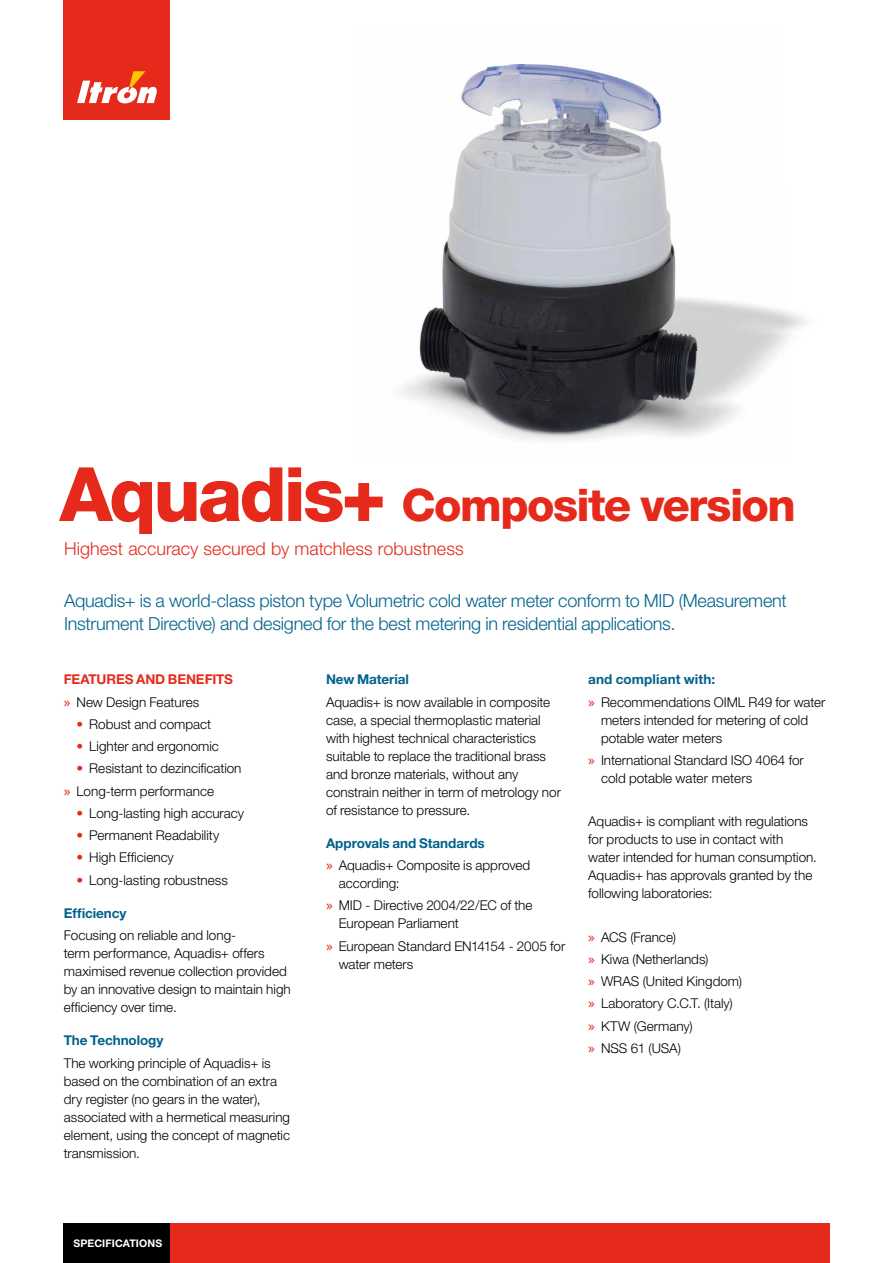
<style>
.page{position:relative;width:893px;height:1263px;background:#fff}
.page>*{position:absolute;margin:0;border:0;box-sizing:border-box;transform-origin:0 0}
.t1{font:800 45px "Helvetica Neue LT Std";letter-spacing:-.035em;color:#e52a1b}
.t2{font:300 18px/22.5px "Helvetica Neue LT Std";letter-spacing:-.015em;color:#00628b}
.t3{font:300 18px "Helvetica Neue LT Std";color:#e52a1b}
.t4{font:300 13.5px/18px "Helvetica Neue LT Std";color:#000}
.t5{font:700 13.5px/22.2px "Helvetica Neue LT Std";letter-spacing:-.01em;color:#e52a1b}
.t6{font:700 13.5px "Helvetica Neue LT Std";letter-spacing:-.005em;color:#00628b}
.t7{font:700 10.5px "Helvetica Neue LT Std";letter-spacing:.01em;color:#fff}
.s1{font-size:75px}
.s2{font-family:"Lucida Grande";font-weight:400}
.s3{font-weight:300;color:#000}
.s4{font-weight:700;color:#e52a1b}
.s5{font-family:"Lucida Grande";font-weight:400;color:#e52a1b}
.s6{font-weight:700;color:#00628b}
</style>
<div class="page">
<img style="left:401px;top:64px;width:406px;height:377px">
<div style="left:64px;top:0;width:106px;height:119px;background:#e52a1b"></div>
<svg style="left:77px;top:71px;width:80px;height:32px"></svg>
<div style="left:64px;top:1223px;width:106px;height:40px;background:#000"></div>
<div style="left:170px;top:1223px;width:659px;height:40px;background:#e52a1b"></div>
<h1 class="t1" style="left:60px;top:478px;width:738px"><span class="s1">Aquadis+</span> Composite version</h1>
<h2 class="t3" style="left:64px;top:538px;width:401px">Highest accuracy secured by matchless robustness</h2>
<h2 class="t2" style="left:64px;top:589px;width:724px">Aquadis+ is a world-class piston type Volumetric cold water meter conform to MID (Measurement<br>Instrument Directive) and designed for the best metering in residential applications.</h2>
<p class="t5" style="left:64px;top:668px;width:171px">FEATURES AND BENEFITS <span class="s2">»</span> <span class="s3">New Design Features</span></p>
<p class="t4" style="left:77px;top:715px;width:136px"><span class="s4">•</span> Robust and compact</p>
<p class="t4" style="left:77px;top:737px;width:144px"><span class="s4">•</span> Lighter and ergonomic</p>
<p class="t4" style="left:64px;top:757px;width:179px;line-height:22.2px;text-indent:13px"><span class="s4">•</span> Resistant to dezincification <span class="s5">»</span> Long-term performance</p>
<p class="t4" style="left:77px;top:804px;width:169px"><span class="s4">•</span> Long-lasting high accuracy</p>
<p class="t4" style="left:77px;top:826px;width:144px"><span class="s4">•</span> Permanent Readability</p>
<p class="t4" style="left:77px;top:848px;width:99px"><span class="s4">•</span> High Efficiency</p>
<p class="t4" style="left:77px;top:871px;width:153px"><span class="s4">•</span> Long-lasting robustness</p>
<p class="t6" style="left:64px;top:905px;width:64px">Efficiency</p>
<p class="t4" style="left:64px;top:926px;width:228px">Focusing on reliable and long-<br>term performance, Aquadis+ offers maximised revenue collection provided by an innovative design to maintain high efficiency over time.</p>
<p class="t6" style="left:64px;top:1032px;width:101px">The Technology</p>
<p class="t4" style="left:64px;top:1053px;width:228px">The working principle of Aquadis+ is based on the combination of an extra dry register (no gears in the water), associated with a hermetical measuring element, using the concept of magnetic transmission.</p>
<p class="t7" style="left:73px;top:1236px;width:90px">SPECIFICATIONS</p>
<p class="t6" style="left:326px;top:671px;width:84px">New Material</p>
<p class="t4" style="left:326px;top:692px;width:236px">Aquadis+ is now available in composite case, a special thermoplastic material with highest technical characteristics suitable to replace the traditional brass and bronze materials, without any constrain neither in term of metrology nor of resistance to pressure.</p>
<p class="t4" style="left:326px;top:832px;width:206px;line-height:22.2px"><span class="s6">Approvals and Standards<br></span><span class="s5">»</span> Aquadis+ Composite is approved</p>
<p class="t4" style="left:326px;top:872px;width:208px;line-height:22.2px;text-indent:13px">according:<br><span class="s5">»</span> MID - Directive 2004/22/EC of the</p>
<p class="t4" style="left:326px;top:912px;width:241px;line-height:22.2px;text-indent:13px">European Parliament<br><span class="s5">»</span> European Standard EN14154 - 2005 for</p>
<p class="t4" style="left:339px;top:954px;width:76px">water meters</p>
<p class="t4" style="left:588px;top:668px;width:239px;line-height:22.2px"><span class="s6">and compliant with:<br></span><span class="s5">»</span> Recommendations OIML R49 for water</p>
<p class="t4" style="left:601px;top:710px;width:209px">meters intended for metering of cold potable water meters</p>
<p class="t4" style="left:601px;top:751px;width:204px;text-indent:-13px"><span class="s5">»</span> International Standard ISO 4064 for cold potable water meters</p>
<p class="t4" style="left:588px;top:812px;width:230px">Aquadis+ is compliant with regulations for products to use in contact with water intended for human consumption.<br>Aquadis+ has approvals granted by the following laboratories:</p>
<p class="t4" style="left:588px;top:925px;width:155px;line-height:22.2px"><span class="s5">»</span> ACS (France)<br><span class="s5">»</span> Kiwa (Netherlands)<br><span class="s5">»</span> WRAS (United Kingdom) <span class="s5">»</span> Laboratory C.C.T. (Italy) <span class="s5">»</span> KTW (Germany)<br><span class="s5">»</span> NSS 61 (USA)</p>
</div>
